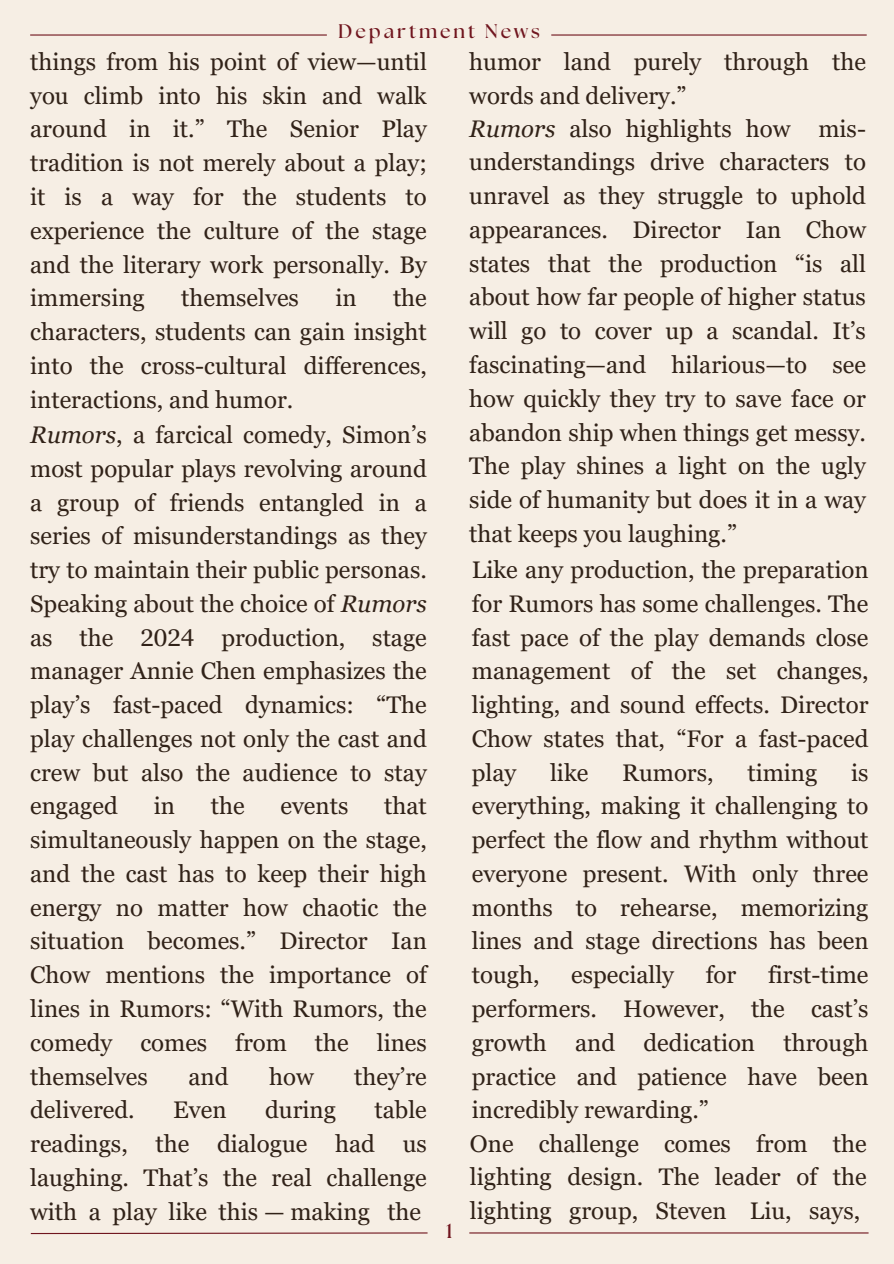
<style>
.page{position:relative;width:894px;height:1264px;background:#fff}
.page>*{position:absolute;margin:0;border:0;box-sizing:border-box;transform-origin:0 0}
.t1{font:24px/33.8px "Georgia Pro";color:#312218;text-align:justify}
.t2{font:700 20.4px "The Seasons";color:#70151e}
.t3{font:700 19.65px "The Seasons";letter-spacing:.15em;color:#70151e}
.s1{font-style:italic}
</style>
<div class="page">
<div style="left:0;top:0;width:893px;height:1263px;background:#f6eee4"></div>
<hr style="left:551px;top:34px;width:315px;height:2px;background:#70151e">
<hr style="left:30px;top:34px;width:297px;height:2px;background:#70151e">
<hr style="left:469px;top:1232px;width:399px;height:1px;background:#70151e">
<svg style="left:30px;top:1232px;width:398px;height:2px"></svg>
<p class="t3" style="left:338px;top:23px;width:203px">Department News</p>
<p class="t1" style="left:30px;top:45px;width:398px">things from his point of view—until you climb into his skin and walk around in it.” The Senior Play tradition is not merely about a play; it is a way for the students to experience the culture of the stage and the literary work personally. By immersing</p>
<h1 class="t1" style="left:469px;top:45px;width:398px">humor land purely through the words and delivery.”</h1>
<p class="t1" style="left:469px;top:111px;width:398px"><span class="s1">Rumors</span> also highlights how mis&shy;understandings drive characters to unravel as they struggle to uphold appearances. Director Ian Chow states that the production “is all about how far people of higher status will go to cover up a scandal. It’s fascinating—and hilarious—to see how quickly they try to save face or abandon ship when things get messy.<br>The play shines a light on the ugly side of humanity but does it in a way that keeps you laughing.”</p>
<p class="t1" style="left:471px;top:553px;width:398px">Like any production, the preparation for Rumors has some challenges. The fast pace of the play demands close management of the set changes, lighting, and sound effects. Director Chow states that, “For a fast-paced play</p>
<p class="t1" style="left:30px;top:281px;width:398px;text-indent:363px">the characters, students can gain insight into the cross-cultural differences, interactions, and humor.</p>
<h1 class="t1" style="left:30px;top:418px;width:398px"><span class="s1">Rumors</span>, a farcical comedy, Simon’s most popular plays revolving around a group of friends entangled in a series of misunderstandings as they try to maintain their public personas.<br>Speaking about the choice of <span class="s1">Rumors </span>as the 2024 production, stage manager Annie Chen emphasizes the play’s fast-paced dynamics: “The play challenges not only the cast and crew but also the audience to stay engaged</h1>
<p class="t1" style="left:181px;top:281px;width:119px">themselves</p>
<p class="t1" style="left:335px;top:281px;width:23px">in</p>
<p class="t1" style="left:550px;top:755px;width:40px">like</p>
<p class="t1" style="left:622px;top:755px;width:93px">Rumors,</p>
<p class="t1" style="left:747px;top:755px;width:71px">timing</p>
<p class="t1" style="left:471px;top:755px;width:398px;text-indent:379px">is everything, making it challenging to perfect the flow and rhythm without everyone present. With only three months to rehearse, memorizing lines and stage directions has been tough,</p>
<h1 class="t1" style="left:30px;top:789px;width:398px;text-indent:354px">that simultaneously happen on the stage, and the cast has to keep their high energy no matter how chaotic the situation becomes.” Director Ian Chow mentions the importance of lines in Rumors: “With Rumors, the comedy comes from the lines themselves</h1>
<h1 class="t1" style="left:154px;top:789px;width:23px">in</h1>
<h1 class="t1" style="left:211px;top:789px;width:35px">the</h1>
<h1 class="t1" style="left:280px;top:789px;width:69px">events</h1>
<p class="t1" style="left:471px;top:958px;width:398px;text-indent:296px">first-time performers. However, the cast’s growth and dedication through practice and patience have been incredibly rewarding.”</p>
<h1 class="t1" style="left:470px;top:1126px;width:398px">One challenge comes from the lighting design. The leader of the lighting group, Steven Liu, says,</h1>
<p class="t1" style="left:571px;top:958px;width:104px">especially</p>
<p class="t1" style="left:705px;top:958px;width:32px">for</p>
<h1 class="t1" style="left:188px;top:1059px;width:42px">and</h1>
<h1 class="t1" style="left:269px;top:1059px;width:46px">how</h1>
<h1 class="t1" style="left:354px;top:1059px;width:74px">they’re</h1>
<h1 class="t1" style="left:30px;top:1093px;width:398px;text-indent:344px">table readings, the dialogue had us laughing. That’s the real challenge with a play like this — making the</h1>
<h1 class="t1" style="left:30px;top:1093px;width:106px">delivered.</h1>
<h1 class="t1" style="left:173px;top:1093px;width:55px">Even</h1>
<h1 class="t1" style="left:265px;top:1093px;width:72px">during</h1>
<p class="t2" style="left:446px;top:1221px;width:8px">1</p>
</div>
